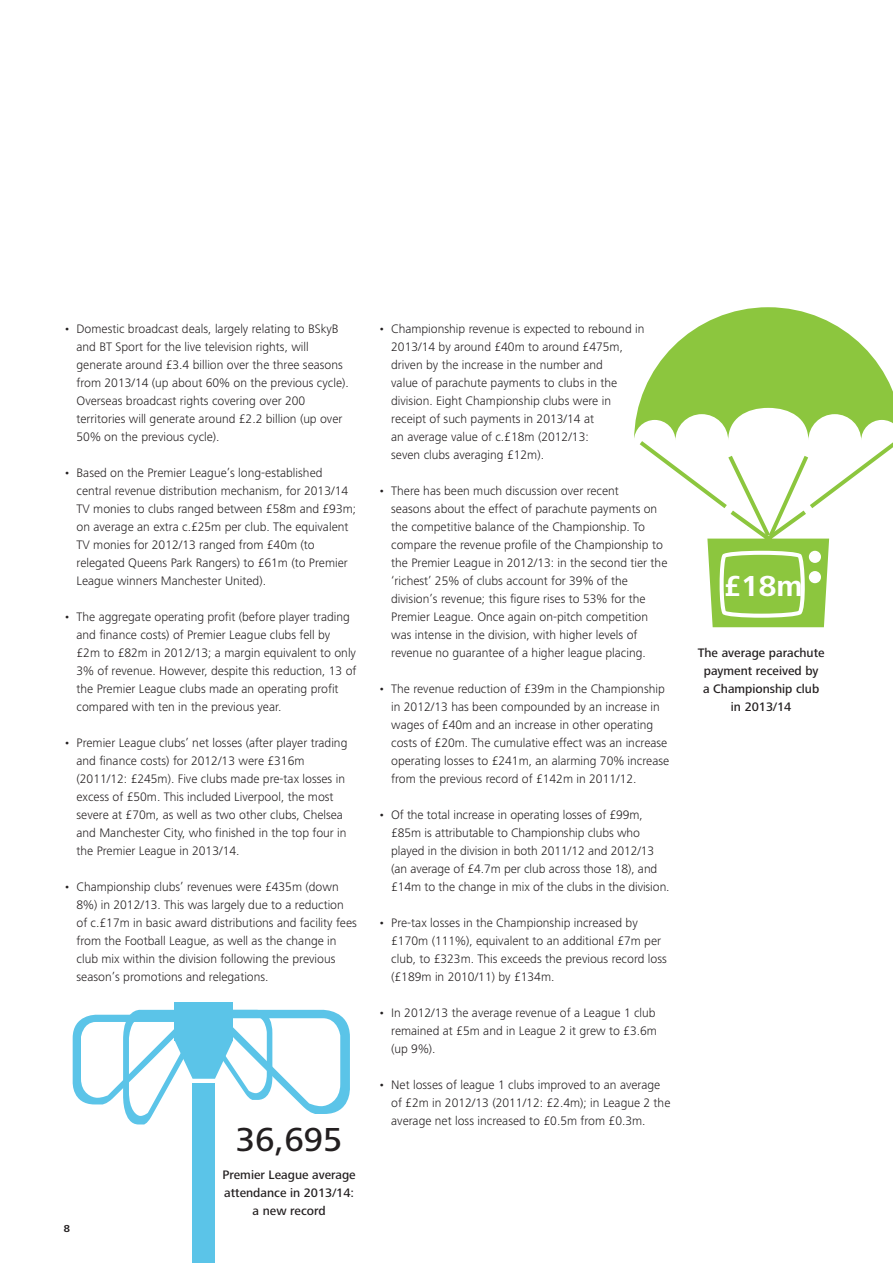
<style>
.page{position:relative;width:893px;height:1263px;background:#fff}
.page>*{position:absolute;margin:0;border:0;box-sizing:border-box;transform-origin:0 0}
.t1{font:500 34.5px "Frutiger Next LT";color:#231f20}
.t2{font:700 30px "Frutiger Next LT";color:#fff}
.t3{font:300 12.75px/18px "Frutiger Next LT";color:#231f20}
.t4{font:500 12.75px/18px "Frutiger Next LT";color:#231f20;text-align:center}
.t5{font:700 10.5px "Frutiger Next LT";color:#231f20}
</style>
<div class="page">
<div style="left:175px;top:1002px;width:58px;height:38px;background:#5bc4e8"></div>
<svg style="left:72px;top:1009px;width:278px;height:115px"></svg>
<div style="left:193px;top:1082px;width:22px;height:181px;background:#5bc4e8"></div>
<svg style="left:634px;top:307px;width:259px;height:320px"></svg>
<p class="t3" style="left:77px;top:321px;width:274px;text-indent:-13px">• Domestic broadcast deals, largely relating to BSkyB and BT Sport for the live television rights, will generate around £3.4 billion over the three seasons from 2013/14 (up about 60% on the previous cycle).<br>Overseas broadcast rights covering over 200 territories will generate around £2.2 billion (up over 50% on the previous cycle).</p>
<p class="t3" style="left:77px;top:465px;width:281px;text-indent:-13px">• Based on the Premier League’s long-established central revenue distribution mechanism, for 2013/14<br>TV monies to clubs ranged between £58m and £93m; on average an extra c.£25m per club. The equivalent TV monies for 2012/13 ranged from £40m (to relegated Queens Park Rangers) to £61m (to Premier League winners Manchester United).</p>
<p class="t3" style="left:77px;top:609px;width:281px;text-indent:-13px">• The aggregate operating profit (before player trading and finance costs) of Premier League clubs fell by £2m to £82m in 2012/13; a margin equivalent to only 3% of revenue. However, despite this reduction, 13 of the Premier League clubs made an operating profit compared with ten in the previous year.</p>
<p class="t3" style="left:77px;top:735px;width:272px;text-indent:-13px">• Premier League clubs’ net losses (after player trading and finance costs) for 2012/13 were £316m (2011/12: £245m). Five clubs made pre-tax losses in excess of £50m. This included Liverpool, the most severe at £70m, as well as two other clubs, Chelsea and Manchester City, who finished in the top four in the Premier League in 2013/14.</p>
<p class="t3" style="left:77px;top:879px;width:282px;text-indent:-13px">• Championship clubs’ revenues were £435m (down 8%) in 2012/13. This was largely due to a reduction of c.£17m in basic award distributions and facility fees from the Football League, as well as the change in club mix within the division following the previous season’s promotions and relegations.</p>
<h1 class="t1" style="left:236px;top:1128px;width:108px">36,695</h1>
<p class="t5" style="left:64px;top:1224px;width:8px">8</p>
<p class="t4" style="left:222px;top:1167px;width:135px">Premier League average attendance in 2013/14: a new record</p>
<p class="t3" style="left:391px;top:321px;width:255px;text-indent:-13px">• Championship revenue is expected to rebound in 2013/14 by around £40m to around £475m, driven by the increase in the number and<br>value of parachute payments to clubs in the division. Eight Championship clubs were in receipt of such payments in 2013/14 at<br>an average value of c.£18m (2012/13:<br>seven clubs averaging £12m).</p>
<p class="t3" style="left:391px;top:483px;width:278px;text-indent:-13px">• There has been much discussion over recent<br>seasons about the effect of parachute payments on the competitive balance of the Championship. To compare the revenue profile of the Championship to the Premier League in 2012/13: in the second tier the ‘richest’ 25% of clubs account for 39% of the division’s revenue; this figure rises to 53% for the Premier League. Once again on-pitch competition was intense in the division, with higher levels of revenue no guarantee of a higher league placing.</p>
<p class="t3" style="left:391px;top:681px;width:280px;text-indent:-13px">• The revenue reduction of £39m in the Championship in 2012/13 has been compounded by an increase in wages of £40m and an increase in other operating costs of £20m. The cumulative effect was an increase operating losses to £241m, an alarming 70% increase from the previous record of £142m in 2011/12.</p>
<p class="t3" style="left:391px;top:807px;width:280px;text-indent:-13px">• Of the total increase in operating losses of £99m, £85m is attributable to Championship clubs who played in the division in both 2011/12 and 2012/13 (an average of £4.7m per club across those 18), and £14m to the change in mix of the clubs in the division.</p>
<p class="t3" style="left:391px;top:915px;width:277px;text-indent:-13px">• Pre-tax losses in the Championship increased by £170m (111%), equivalent to an additional £7m per club, to £323m. This exceeds the previous record loss (£189m in 2010/11) by £134m.</p>
<p class="t3" style="left:391px;top:1005px;width:267px;text-align:justify;text-indent:-13px">• In 2012/13 the average revenue of a League 1 club remained at £5m and in League 2 it grew to £3.6m (up 9%).</p>
<p class="t3" style="left:391px;top:1077px;width:281px;text-indent:-13px">• Net losses of league 1 clubs improved to an average of £2m in 2012/13 (2011/12: £2.4m); in League 2 the average net loss increased to £0.5m from £0.3m.</p>
<h2 class="t2" style="left:724px;top:576px;width:81px">£18m</h2>
<p class="t4" style="left:698px;top:645px;width:128px">The average parachute payment received by<br>a Championship club in 2013/14</p>
</div>
